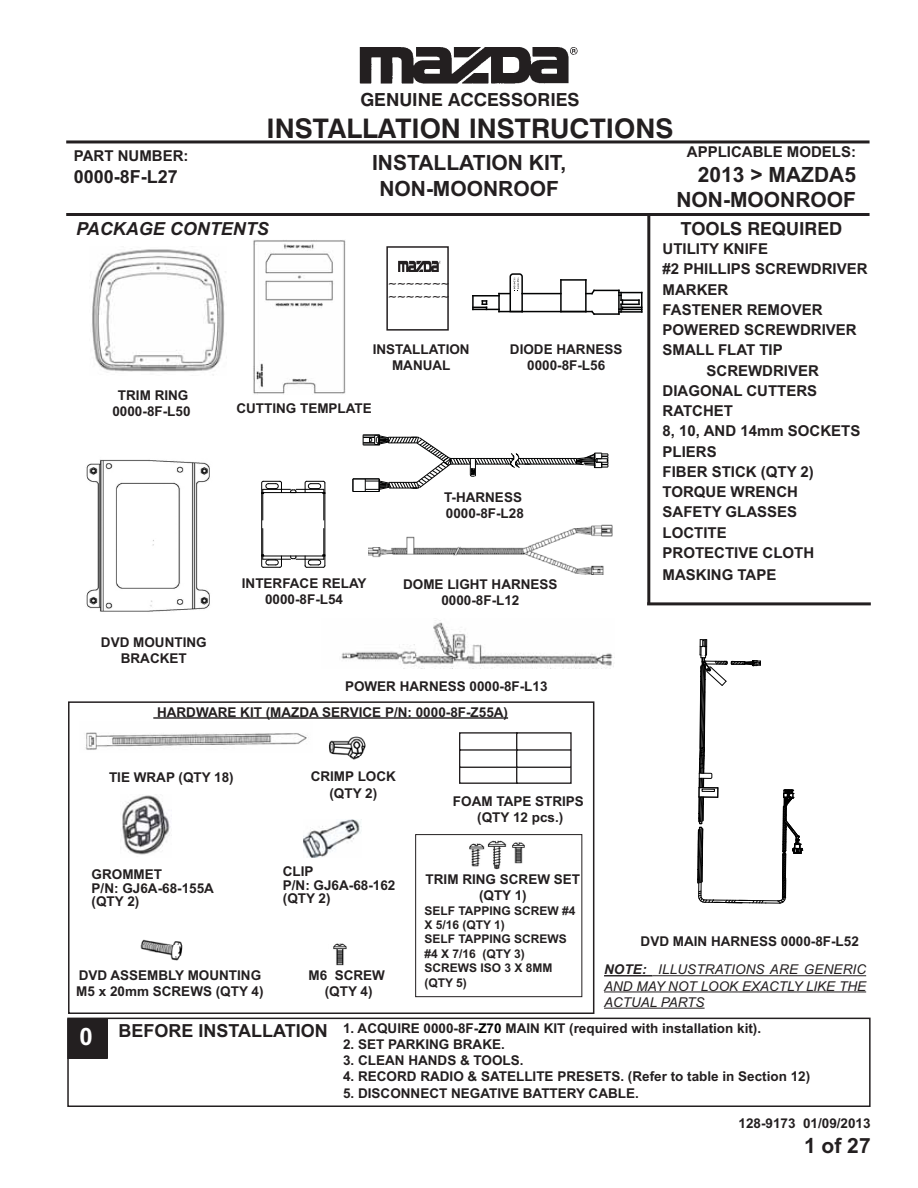
<style>
.page{position:relative;width:918px;height:1188px;background:#fff}
.page>*{position:absolute;margin:0;border:0;box-sizing:border-box;transform-origin:0 0}
.t1{font:700 27px "Swiss 721 BT";color:#231f20}
.t2{font:700 24px "Arial";color:#fff}
.t3{font:700 21px/25.2px "Arial";color:#231f20;text-align:center}
.t4{font:700 18px "Swiss 721 BT";color:#231f20}
.t5{font:italic 700 18px "Arial";color:#231f20}
.t6{font:700 18px "Arial";color:#231f20}
.t7{font:700 15px "Arial";color:#231f20}
.t8{font:700 13.5px/16.2px "Arial";color:#231f20;text-align:center}
.t9{font:italic 13.5px/16.2px "Arial";color:#231f20;text-align:justify}
.t10{font:700 12px/14.4px "Arial";color:#231f20}
.t11{font:700 condensed 10.5px/12.6px "Swiss 721 BT";color:#231f20}
.s1{font-weight:700}
.s2{font-size:18px}
.s3{color:#000}
</style>
<div class="page">
<hr style="left:66px;top:140px;width:804px;height:3px;background:#231f20">
<hr style="left:66px;top:213px;width:804px;height:3px;background:#231f20">
<div style="left:67px;top:1018px;width:804px;height:89px;border:2px solid #231f20"></div>
<hr style="left:647px;top:213px;width:3px;height:390px;background:#231f20">
<div style="left:68px;top:1019px;width:39px;height:39px;background:#231f20"></div>
<div style="left:67px;top:1019px;width:41px;height:40px;border:2px solid #231f20"></div>
<img style="left:360px;top:47px;width:217px;height:37px">
<hr style="left:647px;top:602px;width:224px;height:3px;background:#231f20">
<img style="left:398px;top:260px;width:42px;height:12px">
<div style="left:386px;top:246px;width:63px;height:85px;border:2px solid #231f20"></div>
<hr style="left:604px;top:975px;width:48px;height:1px;background:#231f20">
<hr style="left:652px;top:975px;width:214px;height:1px;background:#231f20">
<hr style="left:604px;top:991px;width:262px;height:1px;background:#231f20">
<hr style="left:604px;top:1008px;width:101px;height:1px;background:#231f20">
<hr style="left:153px;top:717px;width:355px;height:2px;background:#231f20">
<div style="left:68px;top:701px;width:526px;height:313px;border:2px solid #231f20"></div>
<img style="left:141px;top:939px;width:42px;height:22px">
<img style="left:469px;top:840px;width:56px;height:30px">
<div style="left:415px;top:834px;width:167px;height:163px;border:1px solid #231f20"></div>
<img style="left:333px;top:943px;width:14px;height:23px">
<img style="left:328px;top:736px;width:38px;height:24px">
<svg style="left:459px;top:732px;width:113px;height:52px"></svg>
<img style="left:368px;top:524px;width:245px;height:51px">
<img style="left:92px;top:246px;width:134px;height:129px">
<img style="left:85px;top:732px;width:224px;height:18px">
<svg style="left:697px;top:639px;width:106px;height:265px"></svg>
<svg style="left:261px;top:481px;width:65px;height:87px"></svg>
<img style="left:341px;top:620px;width:274px;height:49px">
<img style="left:303px;top:820px;width:58px;height:37px">
<img style="left:121px;top:795px;width:50px;height:60px">
<img style="left:86px;top:459px;width:124px;height:153px">
<img style="left:253px;top:240px;width:92px;height:154px">
<hr style="left:499px;top:311px;width:93px;height:1px;background:#010202">
<svg style="left:472px;top:273px;width:52px;height:40px"></svg>
<hr style="left:522px;top:293px;width:39px;height:1px;background:#010202">
<hr style="left:560px;top:280px;width:2px;height:32px;background:#010202">
<hr style="left:585px;top:280px;width:2px;height:32px;background:#010202">
<hr style="left:561px;top:279px;width:25px;height:2px;background:#010202">
<svg style="left:561px;top:288px;width:81px;height:27px"></svg>
<svg style="left:353px;top:434px;width:256px;height:58px"></svg>
<p class="t7" style="left:74px;top:150px;width:116px">PART NUMBER:</p>
<h3 class="t6" style="left:74px;top:170px;width:106px">0000-8F-L27</h3>
<h3 class="t4" style="left:360px;top:93px;width:221px">GENUINE ACCESSORIES</h3>
<h1 class="t1" style="left:267px;top:119px;width:408px">INSTALLATION INSTRUCTIONS</h1>
<h3 class="t3" style="left:372px;top:153px;width:196px">INSTALLATION KIT,<br>NON-MOONROOF</h3>
<p class="t7" style="left:687px;top:146px;width:171px">APPLICABLE MODELS:</p>
<h3 class="t3" style="left:676px;top:164px;width:181px;text-align:right">2013 &gt; MAZDA5<br>NON-MOONROOF</h3>
<h3 class="t5" style="left:76px;top:218px;width:194px">PACKAGE CONTENTS</h3>
<h3 class="t4" style="left:681px;top:222px;width:163px">TOOLS REQUIRED</h3>
<p class="t7" style="left:663px;top:243px;width:107px">UTILITY KNIFE</p>
<p class="t7" style="left:663px;top:264px;width:207px">#2 PHILLIPS SCREWDRIVER</p>
<p class="t7" style="left:663px;top:284px;width:67px">MARKER</p>
<p class="t7" style="left:663px;top:304px;width:162px">FASTENER REMOVER</p>
<p class="t7" style="left:663px;top:324px;width:196px">POWERED SCREWDRIVER</p>
<p class="t7" style="left:663px;top:345px;width:122px">SMALL FLAT TIP</p>
<p class="t7" style="left:707px;top:365px;width:114px">SCREWDRIVER</p>
<p class="t7" style="left:663px;top:385px;width:156px">DIAGONAL CUTTERS</p>
<p class="t7" style="left:663px;top:405px;width:72px">RATCHET</p>
<p class="t7" style="left:663px;top:426px;width:199px">8, 10, AND 14mm SOCKETS</p>
<p class="t7" style="left:663px;top:446px;width:56px">PLIERS</p>
<p class="t7" style="left:663px;top:466px;width:153px">FIBER STICK (QTY 2)</p>
<p class="t7" style="left:663px;top:486px;width:137px">TORQUE WRENCH</p>
<p class="t7" style="left:663px;top:507px;width:136px">SAFETY GLASSES</p>
<p class="t7" style="left:663px;top:527px;width:66px">LOCTITE</p>
<p class="t7" style="left:663px;top:547px;width:153px">PROTECTIVE CLOTH</p>
<p class="t7" style="left:663px;top:570px;width:115px">MASKING TAPE</p>
<p class="t11" style="left:388px;top:278px;width:63px">~~~~~~~ ~~~~~~~</p>
<p class="t8" style="left:510px;top:343px;width:114px">DIODE HARNESS<br>0000-8F-L56</p>
<p class="t8" style="left:373px;top:343px;width:98px">INSTALLATION<br>MANUAL</p>
<p class="t8" style="left:112px;top:388px;width:80px">TRIM RING<br>0000-8F-L50</p>
<p class="t8" style="left:236px;top:402px;width:137px">CUTTING TEMPLATE</p>
<p class="t8" style="left:444px;top:490px;width:81px;text-align:left">T-HARNESS<br>0000-8F-L28</p>
<p class="t8" style="left:242px;top:576px;width:126px">INTERFACE RELAY<br>0000-8F-L54</p>
<p class="t8" style="left:403px;top:578px;width:156px">DOME LIGHT HARNESS<br>0000-8F-L12</p>
<p class="t8" style="left:101px;top:635px;width:107px">DVD MOUNTING<br>BRACKET</p>
<p class="t8" style="left:345px;top:679px;width:204px">POWER HARNESS 0000-8F-L13</p>
<p class="t8" style="left:157px;top:705px;width:353px">HARDWARE KIT (MAZDA SERVICE P/N: 0000-8F-Z55A)</p>
<p class="t8" style="left:109px;top:771px;width:126px">TIE WRAP (QTY 18)</p>
<p class="t8" style="left:311px;top:770px;width:87px">CRIMP LOCK (QTY 2)</p>
<p class="t8" style="left:92px;top:869px;width:124px;line-height:13.5px;text-align:left">GROMMET<br>P/N: GJ6A-68-155A (QTY 2)</p>
<p class="t8" style="left:283px;top:866px;width:114px;line-height:13.5px;text-align:left">CLIP<br>P/N: GJ6A-68-162 (QTY 2)</p>
<p class="t8" style="left:76px;top:969px;width:189px;text-align:left">DVD ASSEMBLY MOUNTING<br>M5 x 20mm SCREWS (QTY 4)</p>
<p class="t8" style="left:309px;top:969px;width:78px">M6 SCREW (QTY 4)</p>
<p class="t8" style="left:453px;top:795px;width:133px">FOAM TAPE STRIPS (QTY 12 pcs.)</p>
<p class="t8" style="left:426px;top:872px;width:156px">TRIM RING SCREW SET (QTY 1)</p>
<p class="t10" style="left:424px;top:904px;width:153px">SELF TAPPING SCREW #4<br>X 5/16 (QTY 1)<br>SELF TAPPING SCREWS #4 X 7/16 (QTY 3)<br>SCREWS ISO 3 X 8MM (QTY 5)</p>
<p class="t8" style="left:641px;top:934px;width:220px">DVD MAIN HARNESS 0000-8F-L52</p>
<p class="t9" style="left:604px;top:962px;width:264px"><span class="s1">NOTE:</span> ILLUSTRATIONS ARE GENERIC AND MAY NOT LOOK EXACTLY LIKE THE ACTUAL PARTS</p>
<h2 class="t2" style="left:80px;top:1028px;width:15px">0</h2>
<p class="t8" style="left:119px;top:1021px;width:644px"><span class="s2">BEFORE INSTALLATION</span> 1. ACQUIRE 0000-8F-<span class="s3">Z70</span> MAIN KIT (required with installation kit).</p>
<p class="t8" style="left:343px;top:1037px;width:163px">2. SET PARKING BRAKE.</p>
<p class="t8" style="left:343px;top:1054px;width:182px">3. CLEAN HANDS &amp; TOOLS.</p>
<p class="t8" style="left:343px;top:1070px;width:469px">4. RECORD RADIO &amp; SATELLITE PRESETS. (Refer to table in Section 12)</p>
<p class="t8" style="left:343px;top:1086px;width:297px">5. DISCONNECT NEGATIVE BATTERY CABLE.</p>
<p class="t8" style="left:739px;top:1117px;width:134px">128-9173 01/09/2013</p>
<h3 class="t3" style="left:804px;top:1136px;width:68px">1 of 27</h3>
</div>
